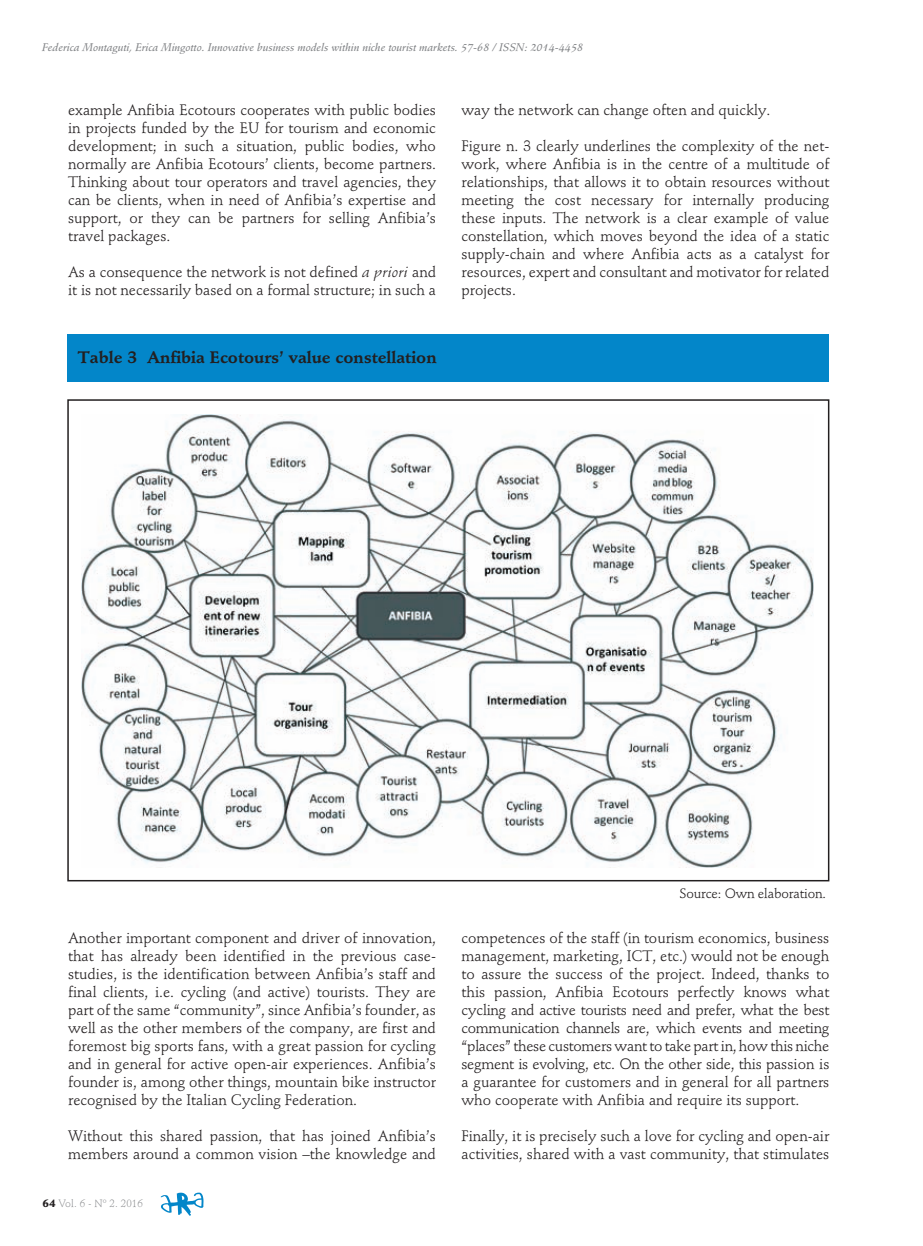
<style>
.page{position:relative;width:923px;height:1246px;background:#fff}
.page>*{position:absolute;margin:0;border:0;box-sizing:border-box;transform-origin:0 0}
.t1{font:700 16.5px "Stempel Schneidler Std";color:#231f20}
.t2{font:15px/18px "Stempel Schneidler Std";color:#231f20;text-align:justify}
.t3{font:13.5px "Stempel Schneidler Std";letter-spacing:-.01em;color:#231f20}
.t4{font:10.95px "Stempel Schneidler Std Med It";color:#808285}
.t5{font:300 10.5px "Stempel Schneidler Std";letter-spacing:.01em;color:#808285}
.s1{font-style:italic}
.s2{font-weight:900;color:#231f20}
</style>
<div class="page">
<svg style="left:161px;top:1192px;width:42px;height:24px"></svg>
<img style="left:82px;top:415px;width:731px;height:452px">
<div style="left:67px;top:399px;width:762px;height:482px;border:2px solid #231f20"></div>
<div style="left:67px;top:335px;width:761px;height:47px;background:#0386c9"></div>
<p class="t4" style="left:42px;top:41px;width:542px">Federica Montaguti, Erica Mingotto. Innovative business models within niche tourist markets. 57-68 / ISSN: 2014-4458</p>
<p class="t2" style="left:68px;top:101px;width:369px">example Anfibia Ecotours cooperates with public bodies in projects funded by the EU for tourism and economic development; in such a situation, public bodies, who normally are Anfibia Ecotours’ clients, become partners.<br>Thinking about tour operators and travel agencies, they can be clients, when in need of Anfibia’s expertise and support, or they can be partners for selling Anfibia’s travel packages.</p>
<p class="t2" style="left:68px;top:263px;width:369px">As a consequence the network is not defined <span class="s1">a priori</span> and it is not necessarily based on a formal structure; in such a</p>
<p class="t1" style="left:78px;top:348px;width:360px">Table 3 Anfibia Ecotours’ value constellation</p>
<p class="t2" style="left:461px;top:101px;width:310px">way the network can change often and quickly.</p>
<p class="t2" style="left:461px;top:137px;width:369px">Figure n. 3 clearly underlines the complexity of the net&shy;work, where Anfibia is in the centre of a multitude of relationships, that allows it to obtain resources without meeting the cost necessary for internally producing these inputs. The network is a clear example of value constellation, which moves beyond the idea of a static supply-chain and where Anfibia acts as a catalyst for resources, expert and consultant and motivator for related projects.</p>
<p class="t2" style="left:68px;top:929px;width:369px">Another important component and driver of innovation, that has already been identified in the previous case&shy;studies, is the identification between Anfibia’s staff and final clients, i.e. cycling (and active) tourists. They are part of the same “community”, since Anfibia’s founder, as well as the other members of the company, are first and foremost big sports fans, with a great passion for cycling and in general for active open-air experiences. Anfibia’s founder is, among other things, mountain bike instructor recognised by the Italian Cycling Federation.</p>
<p class="t2" style="left:68px;top:1127px;width:369px">Without this shared passion, that has joined Anfibia’s members around a common vision –the knowledge and</p>
<p class="t5" style="left:42px;top:1197px;width:102px"><span class="s2">64</span> Vol. 6 - Nº 2. 2016</p>
<p class="t3" style="left:679px;top:885px;width:148px">Source: Own elaboration.</p>
<p class="t2" style="left:461px;top:929px;width:369px">competences of the staff (in tourism economics, business management, marketing, ICT, etc.) would not be enough to assure the success of the project. Indeed, thanks to this passion, Anfibia Ecotours perfectly knows what cycling and active tourists need and prefer, what the best communication channels are, which events and meeting “places” these customers want to take part in, how this niche segment is evolving, etc. On the other side, this passion is a guarantee for customers and in general for all partners who cooperate with Anfibia and require its support.</p>
<p class="t2" style="left:461px;top:1127px;width:369px">Finally, it is precisely such a love for cycling and open-air activities, shared with a vast community, that stimulates</p>
</div>
